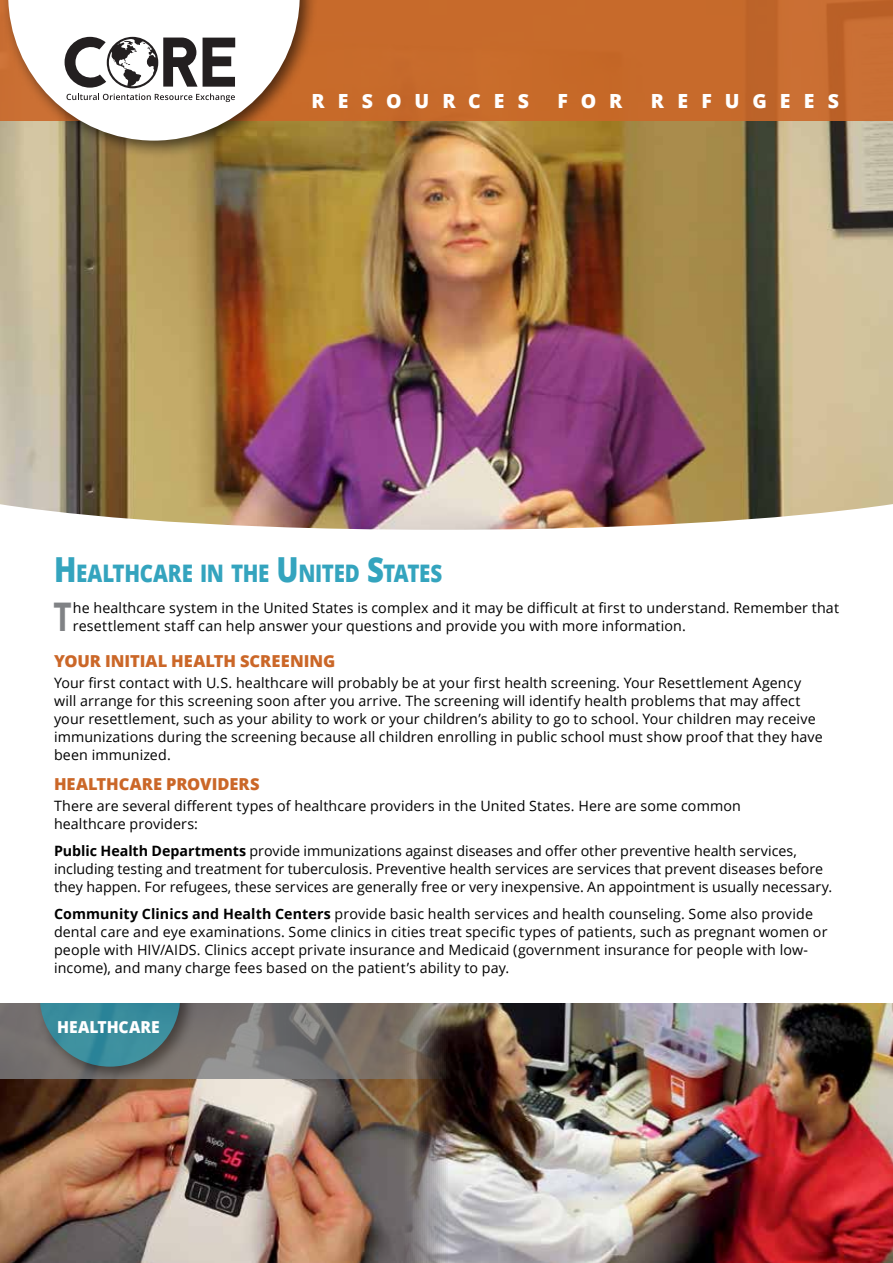
<style>
.page{position:relative;width:893px;height:1263px;background:#fff}
.page>*{position:absolute;margin:0;border:0;box-sizing:border-box;transform-origin:0 0}
.t1{font:700 39.45px "Open Sans";color:#808285;scale:.8 1}
.t2{font:800 24.15px "Open Sans";letter-spacing:-.015em;color:#34a4be;scale:.85 1}
.t3{font:800 19.5px "Open Sans";letter-spacing:.665em;color:#fff}
.t4{font:800 16.5px "Open Sans";color:#cb6728}
.t5{font:800 16.5px "Open Sans";letter-spacing:.005em;color:#fff;scale:.95 1}
.t6{font:14.25px/18px "Open Sans";letter-spacing:.005em;color:#000}
.s1{font-size:34.5px}
.s2{font-weight:700}
</style>
<div class="page">
<img style="left:0;top:1078px;width:394px;height:185px">
<img style="left:0;top:121px;width:893px;height:409px">
<div style="left:0;top:0;width:893px;height:121px;background:#cb6728"></div>
<div style="left:1px;top:0;width:317px;height:159px;background:#000;opacity:.6"></div>
<svg style="left:8px;top:0;width:292px;height:141px;background:#d2c5b9"></svg>
<svg style="left:0;top:1003px;width:394px;height:75px;background:#797471"></svg>
<div style="left:34px;top:1003px;width:164px;height:75px;background:#000;opacity:.5"></div>
<svg style="left:40px;top:1003px;width:140px;height:64px;background:#44828e"></svg>
<img style="left:394px;top:1003px;width:499px;height:260px">
<h3 class="t3" style="left:311px;top:86px;width:219px">RESOURCES</h3>
<h3 class="t3" style="left:557px;top:86px;width:67px">FOR</h3>
<h3 class="t3" style="left:651px;top:86px;width:189px">REFUGEES</h3>
<h2 class="t2" style="left:54px;top:555px;width:456px"><span class="s1">H</span>EALTHCARE IN THE <span class="s1">U</span>NITED <span class="s1">S</span>TATES</h2>
<h1 class="t1" style="left:53px;top:589px;width:24px">T</h1>
<p class="t6" style="left:73px;top:599px;width:768px">he healthcare system in the United States is complex and it may be difficult at first to understand. Remember that resettlement staff can help answer your questions and provide you with more information.</p>
<p class="t4" style="left:54px;top:649px;width:283px">YOUR INITIAL HEALTH SCREENING</p>
<p class="t6" style="left:54px;top:674px;width:770px">Your first contact with U.S. healthcare will probably be at your first health screening. Your Resettlement Agency will arrange for this screening soon after you arrive. The screening will identify health problems that may affect your resettlement, such as your ability to work or your children’s ability to go to school. Your children may receive immunizations during the screening because all children enrolling in public school must show proof that they have been immunized.</p>
<p class="t4" style="left:54px;top:772px;width:207px">HEALTHCARE PROVIDERS</p>
<p class="t6" style="left:54px;top:797px;width:688px">There are several different types of healthcare providers in the United States. Here are some common healthcare providers:</p>
<p class="t6" style="left:54px;top:842px;width:780px"><span class="s2">Public Health Departments</span> provide immunizations against diseases and offer other preventive health services, including testing and treatment for tuberculosis. Preventive health services are services that prevent diseases before they happen. For refugees, these services are generally free or very inexpensive. An appointment is usually necessary.</p>
<p class="t6" style="left:54px;top:905px;width:775px"><span class="s2">Community Clinics and Health Centers</span> provide basic health services and health counseling. Some also provide dental care and eye examinations. Some clinics in cities treat specific types of patients, such as pregnant women or people with HIV/AIDS. Clinics accept private insurance and Medicaid (government insurance for people with low&shy;income), and many charge fees based on the patient’s ability to pay.</p>
<p class="t5" style="left:57px;top:1015px;width:110px">HEALTHCARE</p>
</div>
